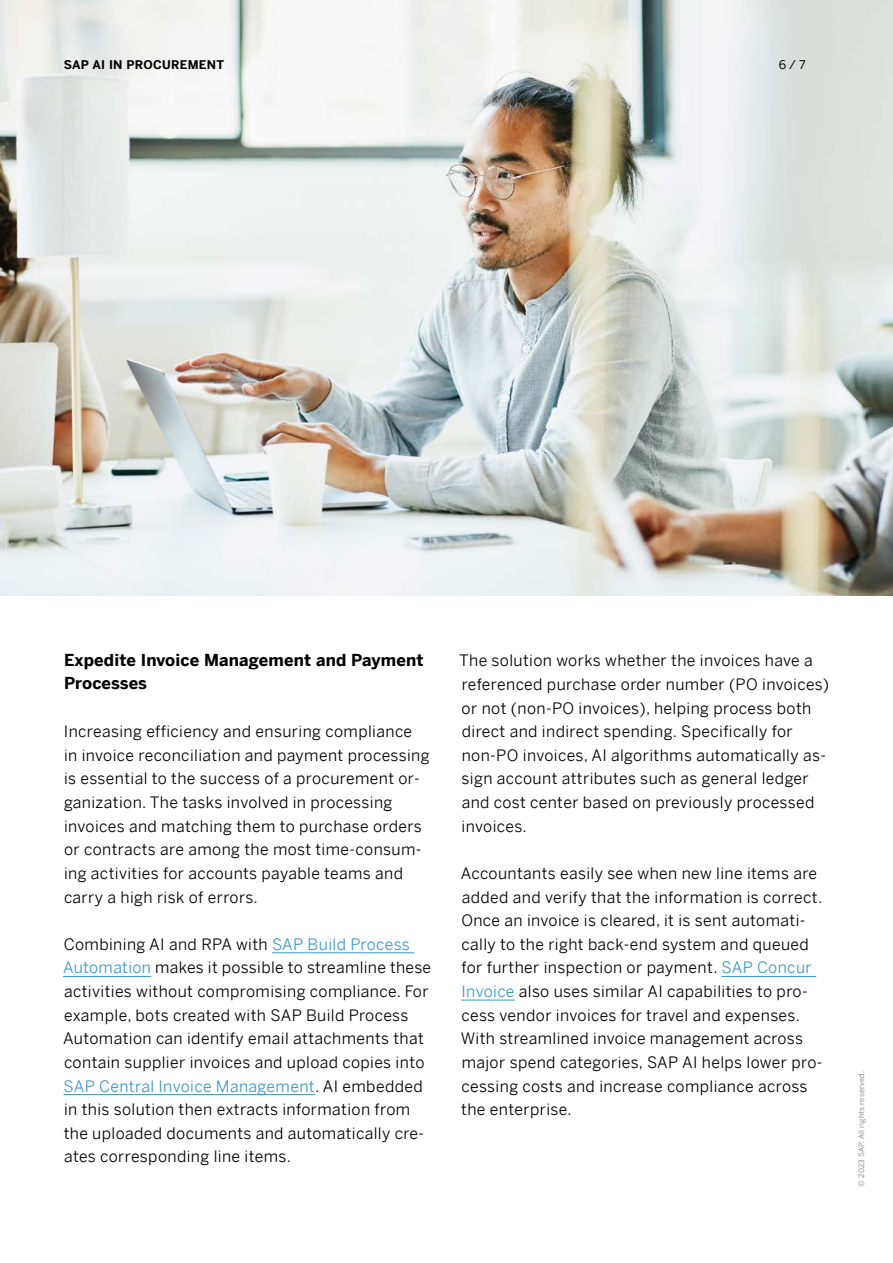
<style>
.page{position:relative;width:893px;height:1263px;background:#fff}
.page>*{position:absolute;margin:0;border:0;box-sizing:border-box;transform-origin:0 0}
.t1{font:700 16.5px/23.1px "Benton Sans";letter-spacing:.01em;color:#000}
.t2{font:15.75px/23.7px "Benton Sans";letter-spacing:.025em;color:#000}
.t3{font:700 12px "Benton Sans";letter-spacing:.025em;color:#000}
.t4{font:12px "Benton Sans";color:#000}
.t5{font:7.5px "Benton Sans";letter-spacing:.025em;color:#8d8d8d}
.s1{color:#3a96cc}
</style>
<div class="page">
<hr style="left:272px;top:952px;width:142px;height:1px;background:#3a96cc">
<hr style="left:63px;top:976px;width:88px;height:1px;background:#3a96cc">
<hr style="left:64px;top:1094px;width:251px;height:1px;background:#3a96cc">
<hr style="left:721px;top:976px;width:95px;height:1px;background:#3a96cc">
<hr style="left:461px;top:1000px;width:54px;height:1px;background:#3a96cc">
<img style="left:0;top:0;width:893px;height:595px">
<p class="t3" style="left:64px;top:54px;width:162px">SAP AI IN PROCUREMENT</p>
<p class="t4" style="left:779px;top:54px;width:28px">6 / 7</p>
<p class="t1" style="left:64px;top:647px;width:361px">Expedite Invoice Management and Payment<br>Processes</p>
<p class="t2" style="left:64px;top:718px;width:367px">Increasing efficiency and ensuring compliance<br>in invoice reconciliation and payment processing is essential to the success of a procurement or&shy;ganization. The tasks involved in processing invoices and matching them to purchase orders or contracts are among the most time-consum&shy;ing activities for accounts payable teams and carry a high risk of errors.</p>
<p class="t2" style="left:63px;top:930px;width:370px">Combining AI and RPA with <span class="s1">SAP Build Process Automation</span> makes it possible to streamline these activities without compromising compliance. For example, bots created with SAP Build Process Automation can identify email attachments that contain supplier invoices and upload copies into <span class="s1">SAP Central Invoice Management</span>. AI embedded in this solution then extracts information from the uploaded documents and automatically cre&shy;ates corresponding line items.</p>
<p class="t2" style="left:459px;top:647px;width:372px">The solution works whether the invoices have a referenced purchase order number (PO invoices) or not (non-PO invoices), helping process both direct and indirect spending. Specifically for non-PO invoices, AI algorithms automatically as&shy;sign account attributes such as general ledger and cost center based on previously processed invoices.</p>
<p class="t2" style="left:461px;top:859px;width:363px">Accountants easily see when new line items are added and verify that the information is correct.<br>Once an invoice is cleared, it is sent automati&shy;cally to the right back-end system and queued for further inspection or payment. <span class="s1">SAP Concur Invoice</span> also uses similar AI capabilities to pro&shy;cess vendor invoices for travel and expenses.<br>With streamlined invoice management across major spend categories, SAP AI helps lower pro&shy;cessing costs and increase compliance across the enterprise.</p>
<p class="t5" style="left:855px;top:1186px;width:117px;rotate:-90deg">© 2023 SAP. All rights reserved.</p>
</div>
